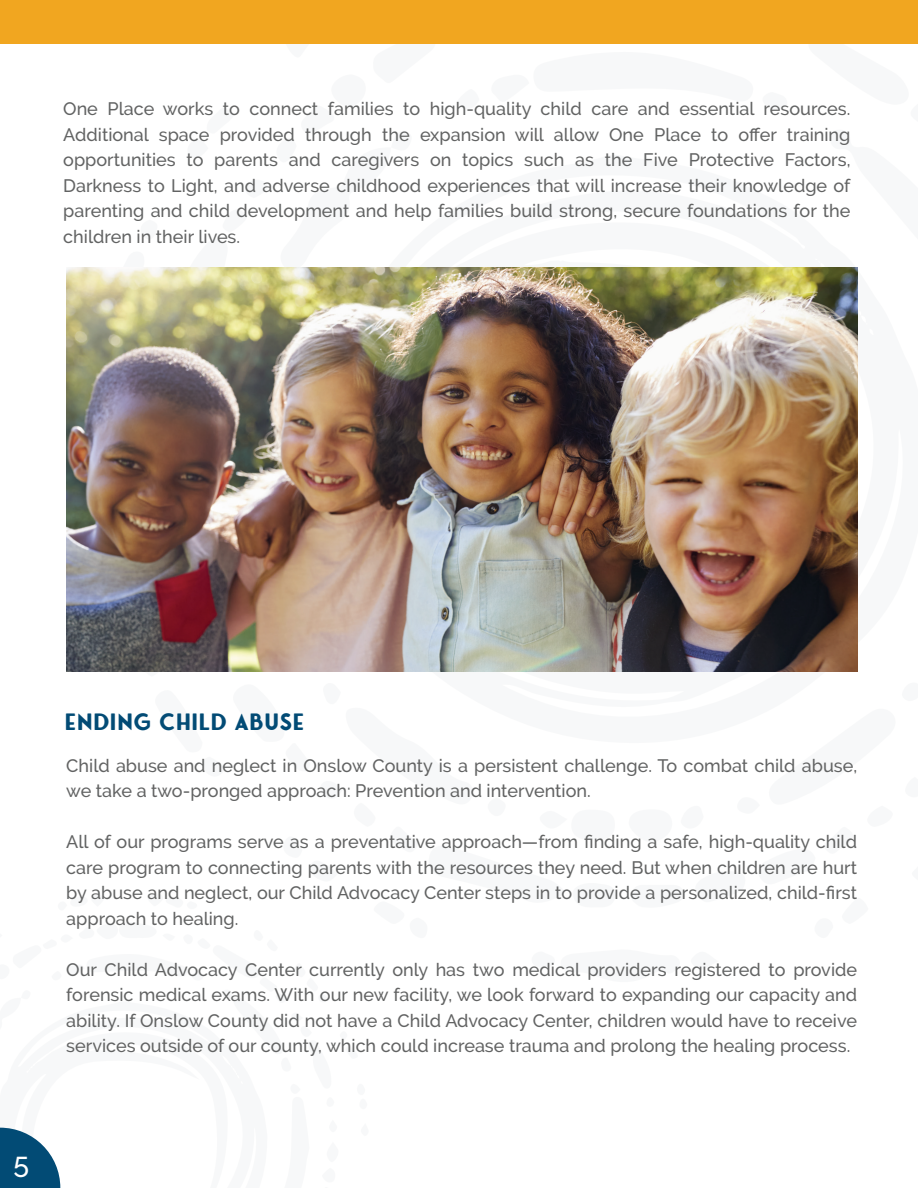
<style>
.page{position:relative;width:918px;height:1188px;background:#fff}
.page>*{position:absolute;margin:0;border:0;box-sizing:border-box;transform-origin:0 0}
.t1{font:500 28.5px "Raleway";color:#fff}
.t2{font:22.5px "Fonseca Rounded";color:#024b75}
.t3{font:500 18px/25.5px "Raleway";color:#626363;text-align:justify}
</style>
<div class="page">
<div style="left:0;top:0;width:918px;height:44px;background:#f1a620"></div>
<img style="left:66px;top:268px;width:791px;height:404px">
<p class="t3" style="left:63px;top:96px;width:789px">One Place works to connect families to high-quality child care and essential resources.<br>Additional space provided through the expansion will allow One Place to offer training opportunities to parents and caregivers on topics such as the Five Protective Factors, Darkness to Light, and adverse childhood experiences that will increase their knowledge of parenting and child development and help families build strong, secure foundations for the children in their lives.</p>
<p class="t2" style="left:65px;top:712px;width:242px">ENDING CHILD ABUSE</p>
<p class="t3" style="left:66px;top:753px;width:792px">Child abuse and neglect in Onslow County is a persistent challenge. To combat child abuse, we take a two-pronged approach: Prevention and intervention.</p>
<p class="t3" style="left:66px;top:829px;width:792px">All of our programs serve as a preventative approach—from finding a safe, high-quality child care program to connecting parents with the resources they need. But when children are hurt by abuse and neglect, our Child Advocacy Center steps in to provide a personalized, child-first approach to healing.</p>
<p class="t3" style="left:66px;top:957px;width:792px">Our Child Advocacy Center currently only has two medical providers registered to provide forensic medical exams. With our new facility, we look forward to expanding our capacity and ability. If Onslow County did not have a Child Advocacy Center, children would have to receive services outside of our county, which could increase trauma and prolong the healing process.</p>
<h1 class="t1" style="left:13px;top:1146px;width:17px">5</h1>
</div>
